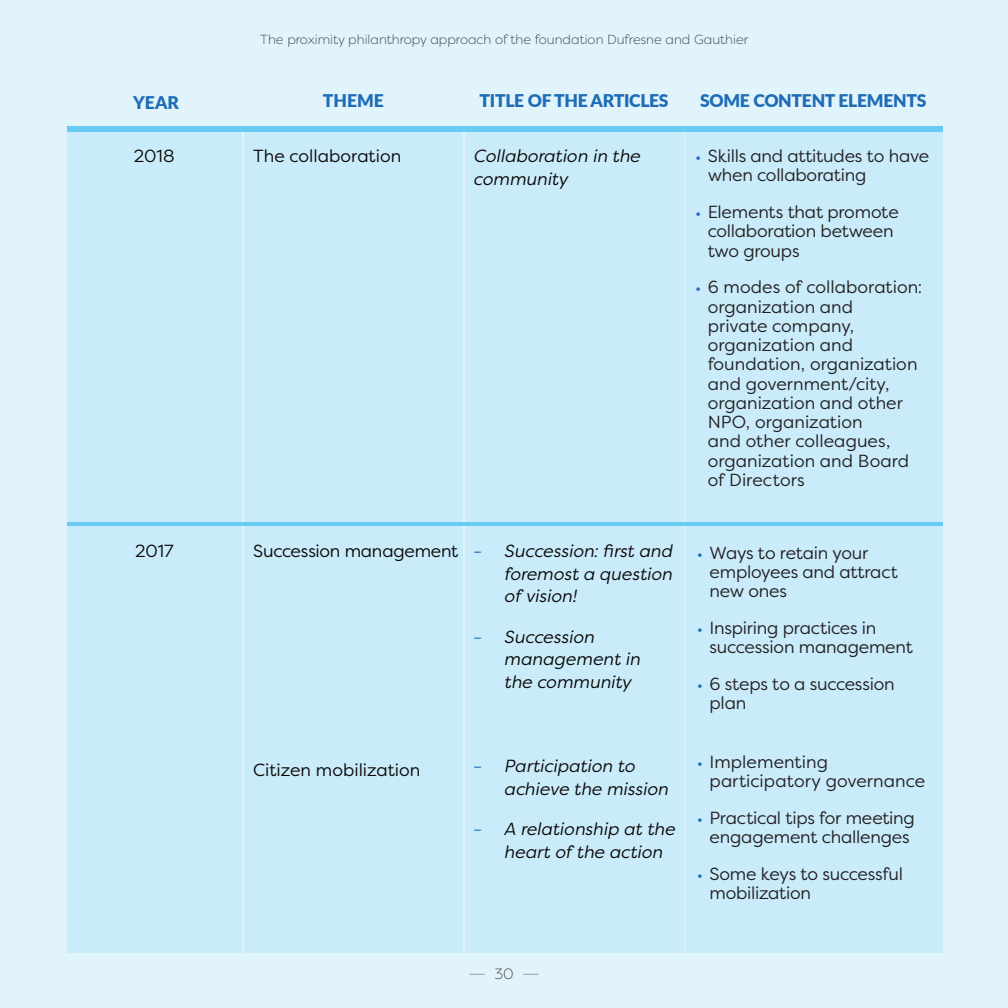
<style>
.page{position:relative;width:1008px;height:1008px;background:#e1f4fc}
.page>*{position:absolute;margin:0;border:0;box-sizing:border-box;transform-origin:0 0}
.t1{font:17.5px/19.2px "Filson Pro";letter-spacing:-.01em;color:#231f20}
.Text_normal{font:italic 17.5px/22.8px "Filson Pro";letter-spacing:.005em;color:#0a0705}
.Text_normal-2{font:17.5px "Filson Pro";letter-spacing:-.005em;color:#0a0705}
.Chapitre{font:900 17.5px "Lato";letter-spacing:-.015em;color:#1e6cb6}
.Page_Numbers{font:300 14.88px "Filson Pro";color:#3e3e3f}
.Body_Text{font:300 13.12px "Filson Pro";color:#3e3e3f}
.s1{font-size:15.75px;color:#1e6db6}
</style>
<div class="page">
<div style="left:67px;top:126px;width:175px;height:827px;background:#c9ebfa"></div>
<div style="left:465px;top:126px;width:218px;height:827px;background:#c9ebfa"></div>
<div style="left:244px;top:126px;width:219px;height:827px;background:#c9ebfa"></div>
<div style="left:686px;top:126px;width:257px;height:827px;background:#c9ebfa"></div>
<hr style="left:67px;top:523px;width:876px;height:3px;background:#69cbf3">
<div style="left:67px;top:126px;width:876px;height:5px;background:#69cbf3"></div>
<p class="Body_Text" style="left:260px;top:31px;width:489px">The proximity philanthropy approach of the foundation Dufresne and Gauthier</p>
<p class="Chapitre" style="left:133px;top:89px;width:47px">YEAR</p>
<p class="Chapitre" style="left:323px;top:87px;width:63px">THEME</p>
<p class="Chapitre" style="left:479px;top:87px;width:191px">TITLE OF THE ARTICLES</p>
<p class="Chapitre" style="left:700px;top:87px;width:228px">SOME CONTENT ELEMENTS</p>
<p class="Text_normal-2" style="left:134px;top:144px;width:42px">2018</p>
<p class="Text_normal-2" style="left:135px;top:539px;width:40px">2017</p>
<p class="Text_normal-2" style="left:253px;top:144px;width:150px">The collaboration</p>
<p class="Text_normal" style="left:473px;top:144px;width:168px">Collaboration in the community</p>
<p class="t1" style="left:708px;top:146px;width:223px;text-indent:-13px"><span class="s1">•</span> Skills and attitudes to have when collaborating</p>
<p class="t1" style="left:708px;top:202px;width:193px;text-indent:-13px"><span class="s1">•</span> Elements that promote collaboration between two groups</p>
<p class="t1" style="left:708px;top:277px;width:216px;text-indent:-13px"><span class="s1">•</span> 6 modes of collaboration: organization and<br>private company, organization and foundation, organization and government/city, organization and other<br>NPO, organization<br>and other colleagues, organization and Board of Directors</p>
<p class="Text_normal-2" style="left:253px;top:539px;width:207px">Succession management</p>
<p class="Text_normal" style="left:504px;top:539px;width:170px;text-align:justify;text-indent:-32px"><span class="s1">–</span> Succession: first and foremost a question of vision!</p>
<p class="Text_normal" style="left:504px;top:625px;width:138px;text-indent:-32px"><span class="s1">–</span> Succession management in the community</p>
<p class="Text_normal-2" style="left:253px;top:758px;width:169px">Citizen mobilization</p>
<p class="Text_normal" style="left:504px;top:754px;width:166px;text-indent:-32px"><span class="s1">–</span> Participation to achieve the mission</p>
<p class="Text_normal" style="left:504px;top:817px;width:172px;text-indent:-32px"><span class="s1">–</span> A relationship at the heart of the action</p>
<p class="t1" style="left:710px;top:542px;width:190px;text-indent:-13px"><span class="s1">•</span> Ways to retain your employees and attract new ones</p>
<p class="t1" style="left:710px;top:618px;width:205px;text-indent:-13px"><span class="s1">•</span> Inspiring practices in succession management</p>
<p class="t1" style="left:710px;top:674px;width:187px;text-indent:-13px"><span class="s1">•</span> 6 steps to a succession plan</p>
<p class="t1" style="left:710px;top:752px;width:217px;text-indent:-13px"><span class="s1">•</span> Implementing participatory governance</p>
<p class="t1" style="left:697px;top:808px;width:220px;text-align:center"><span class="s1">•</span> Practical tips for meeting engagement challenges</p>
<p class="t1" style="left:710px;top:864px;width:195px;text-indent:-13px"><span class="s1">•</span> Some keys to successful mobilization</p>
<p class="Page_Numbers" style="left:494px;top:965px;width:21px">30</p>
</div>
